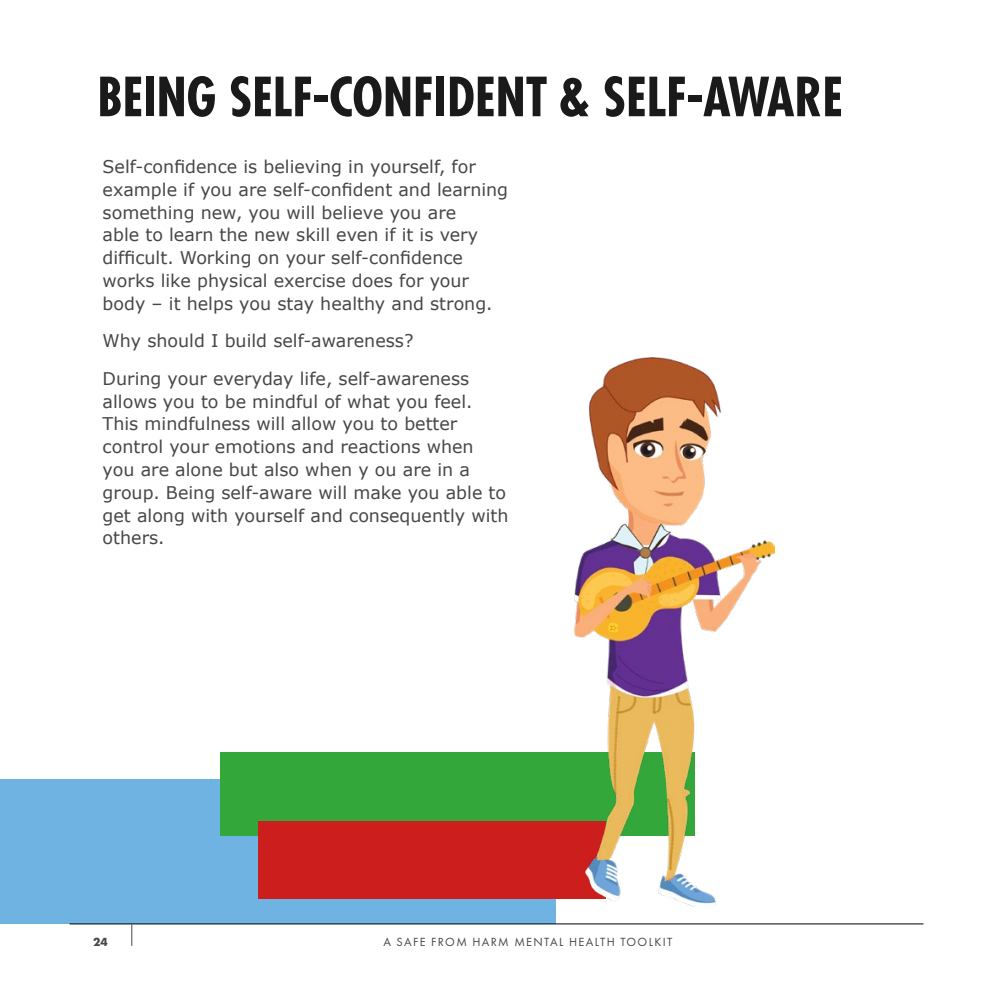
<style>
.page{position:relative;width:993px;height:993px;background:#fff}
.page>*{position:absolute;margin:0;border:0;box-sizing:border-box;transform-origin:0 0}
.t1{font:700 condensed 52.5px "Futura LT Pro";color:#000}
.t2{font:17.5px/22.8px "Verdana";color:#474747}
.t3{font:12.25px "Futura PT";letter-spacing:.11em;color:#474747}
.t4{font:700 12.25px "Futura PT";color:#474747}
</style>
<div class="page">
<div style="left:0;top:779px;width:555px;height:144px;background:#6fb3e2"></div>
<div style="left:220px;top:752px;width:474px;height:83px;background:#34a73a"></div>
<div style="left:258px;top:820px;width:347px;height:78px;background:#cc1f1d"></div>
<img style="left:574px;top:357px;width:200px;height:549px">
<hr style="left:69px;top:923px;width:854px;height:1px;background:#000">
<svg style="left:131px;top:923px;width:1px;height:22px"></svg>
<h1 class="t1" style="left:97px;top:61px;width:746px">BEING SELF-CONFIDENT &amp; SELF-AWARE</h1>
<p class="t2" style="left:103px;top:155px;width:407px">Self-confidence is believing in yourself, for example if you are self-confident and learning something new, you will believe you are<br>able to learn the new skill even if it is very difficult. Working on your self-confidence works like physical exercise does for your body – it helps you stay healthy and strong.</p>
<p class="t2" style="left:103px;top:322px;width:368px;line-height:37.6px">Why should I build self-awareness?<br>During your everyday life, self-awareness</p>
<p class="t2" style="left:103px;top:390px;width:407px">allows you to be mindful of what you feel.<br>This mindfulness will allow you to better control your emotions and reactions when you are alone but also when y ou are in a group. Being self-aware will make you able to get along with yourself and consequently with others.</p>
<p class="t4" style="left:93px;top:933px;width:16px">24</p>
<p class="t3" style="left:383px;top:934px;width:290px">A SAFE FROM HARM MENTAL HEALTH TOOLKIT</p>
</div>
